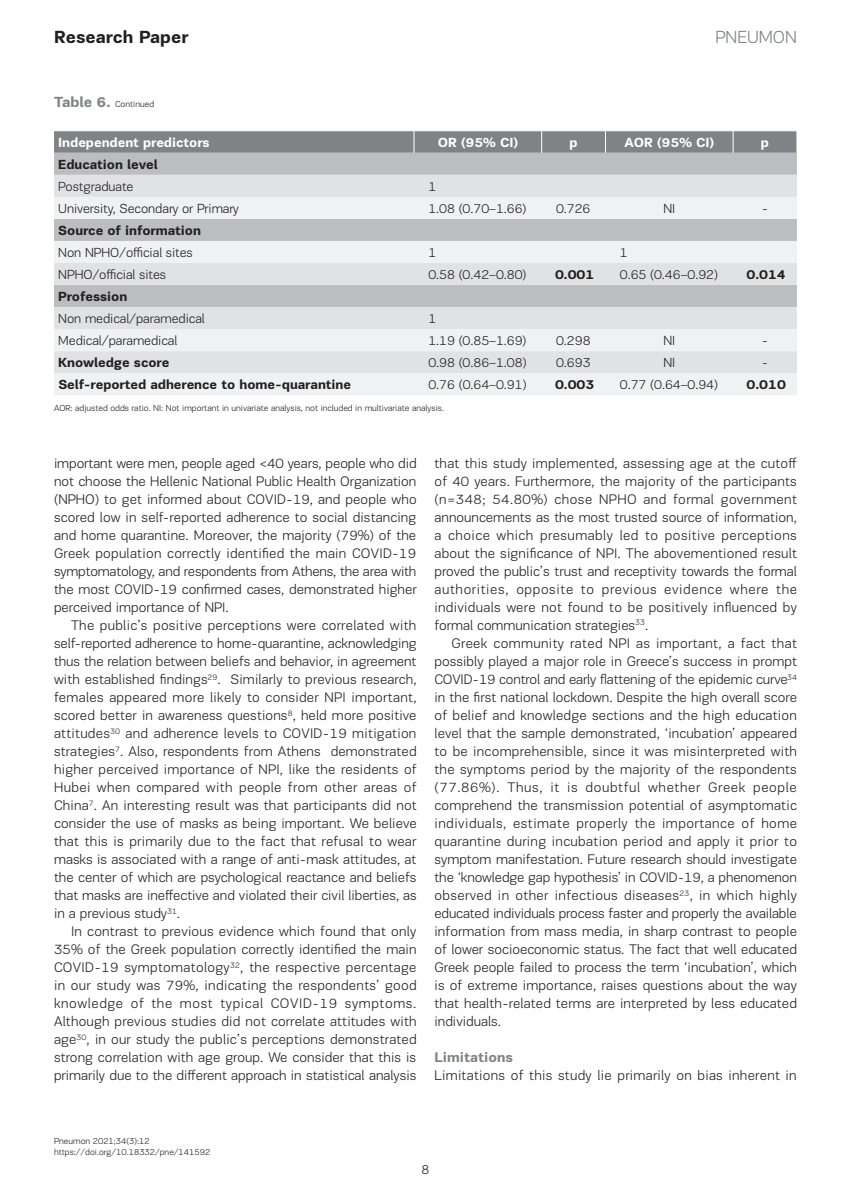
<style>
.page{position:relative;width:851px;height:1191px;background:#fff}
.page>*{position:absolute;margin:0;border:0;box-sizing:border-box;transform-origin:0 0}
.t1{font:700 18px "PF Encore Sans Pro";color:#231f20}
.t2{font:300 18px "PF Encore Sans Pro";color:#808285}
.t3{font:300 14.25px/18px "PF Encore Sans Pro";color:#231f20;text-align:justify}
.t4{font:300 14.25px "PF Encore Sans Pro";letter-spacing:.02em;color:#231f20}
.t5{font:700 14.25px "PF Encore Sans Pro";color:#808285}
.t6{font:300 13.5px "PF Encore Sans Pro";letter-spacing:-.005em;color:#231f20}
.t7{font:700 13.5px "PF Encore Sans Pro";letter-spacing:-.005em;color:#231f20}
.t8{font:700 13.5px "PF Encore Sans Pro";letter-spacing:-.005em;color:#fff}
.t9{font:300 9px/10.8px "PF Encore Sans Pro";color:#231f20}
.s1{font-weight:700;font-size:15px;color:#808285}
</style>
<div class="page">
<div style="left:54px;top:153px;width:742px;height:22px;background:#bcbdc0"></div>
<div style="left:54px;top:175px;width:742px;height:22px;background:#e1e2e4"></div>
<svg style="left:54px;top:197px;width:742px;height:198px"></svg>
<svg style="left:54px;top:131px;width:743px;height:22px;background:#838588"></svg>
<p class="t1" style="left:54px;top:26px;width:136px">Research Paper</p>
<p class="t2" style="left:715px;top:27px;width:83px">PNEUMON</p>
<p class="t9" style="left:54px;top:99px;width:102px"><span class="s1">Table 6.</span> Continued</p>
<p class="t8" style="left:58px;top:134px;width:153px">Independent predictors</p>
<p class="t8" style="left:437px;top:134px;width:82px">OR (95% CI)</p>
<p class="t8" style="left:569px;top:134px;width:10px">p</p>
<p class="t8" style="left:624px;top:134px;width:91px">AOR (95% CI)</p>
<p class="t8" style="left:760px;top:134px;width:10px">p</p>
<p class="t7" style="left:58px;top:156px;width:101px">Education level</p>
<p class="t6" style="left:58px;top:179px;width:77px">Postgraduate</p>
<p class="t6" style="left:428px;top:179px;width:9px">1</p>
<p class="t6" style="left:58px;top:201px;width:182px">University, Secondary or Primary</p>
<p class="t6" style="left:428px;top:201px;width:100px">1.08 (0.70–1.66)</p>
<p class="t6" style="left:556px;top:201px;width:36px">0.726</p>
<p class="t6" style="left:663px;top:201px;width:13px">NI</p>
<p class="t6" style="left:761px;top:201px;width:8px">-</p>
<p class="t7" style="left:58px;top:222px;width:144px">Source of information</p>
<p class="t6" style="left:58px;top:245px;width:136px">Non NPHO/official sites</p>
<p class="t6" style="left:428px;top:245px;width:9px">1</p>
<p class="t6" style="left:619px;top:245px;width:9px">1</p>
<p class="t6" style="left:58px;top:267px;width:109px">NPHO/official sites</p>
<p class="t6" style="left:428px;top:267px;width:100px">0.58 (0.42–0.80)</p>
<p class="t7" style="left:555px;top:266px;width:41px">0.001</p>
<p class="t6" style="left:619px;top:267px;width:100px">0.65 (0.46–0.92)</p>
<p class="t7" style="left:746px;top:266px;width:41px">0.014</p>
<p class="t7" style="left:58px;top:288px;width:71px">Profession</p>
<p class="t6" style="left:58px;top:311px;width:148px">Non medical/paramedical</p>
<p class="t6" style="left:428px;top:311px;width:9px">1</p>
<p class="t6" style="left:58px;top:333px;width:120px">Medical/paramedical</p>
<p class="t6" style="left:428px;top:333px;width:100px">1.19 (0.85–1.69)</p>
<p class="t6" style="left:556px;top:333px;width:36px">0.298</p>
<p class="t6" style="left:663px;top:333px;width:13px">NI</p>
<p class="t6" style="left:761px;top:333px;width:8px">-</p>
<p class="t7" style="left:58px;top:354px;width:113px">Knowledge score</p>
<p class="t6" style="left:428px;top:355px;width:100px">0.98 (0.86–1.08)</p>
<p class="t6" style="left:556px;top:355px;width:36px">0.693</p>
<p class="t6" style="left:663px;top:355px;width:13px">NI</p>
<p class="t6" style="left:761px;top:355px;width:8px">-</p>
<p class="t7" style="left:58px;top:376px;width:294px">Self-reported adherence to home-quarantine</p>
<p class="t6" style="left:428px;top:377px;width:100px">0.76 (0.64–0.91)</p>
<p class="t7" style="left:555px;top:376px;width:41px">0.003</p>
<p class="t6" style="left:619px;top:377px;width:100px">0.77 (0.64–0.94)</p>
<p class="t7" style="left:746px;top:376px;width:41px">0.010</p>
<p class="t9" style="left:54px;top:402px;width:391px">AOR: adjusted odds ratio. NI: Not important in univariate analysis, not included in multivariate analysis.</p>
<p class="t3" style="left:54px;top:454px;width:364px">important were men, people aged &lt;40 years, people who did not choose the Hellenic National Public Health Organization (NPHO) to get informed about COVID-19, and people who scored low in self-reported adherence to social distancing and home quarantine. Moreover, the majority (79%) of the Greek population correctly identified the main COVID-19 symptomatology, and respondents from Athens, the area with the most COVID-19 confirmed cases, demonstrated higher perceived importance of NPI.</p>
<p class="t3" style="left:54px;top:616px;width:364px;text-indent:17px">The public’s positive perceptions were correlated with self-reported adherence to home-quarantine, acknowledging thus the relation between beliefs and behavior, in agreement with established findings<sup>29</sup>. Similarly to previous research, females appeared more likely to consider NPI important, scored better in awareness questions<sup>8</sup>, held more positive attitudes<sup>30</sup> and adherence levels to COVID-19 mitigation strategies<sup>7</sup>. Also, respondents from Athens demonstrated higher perceived importance of NPI, like the residents of Hubei when compared with people from other areas of China<sup>7</sup>. An interesting result was that participants did not consider the use of masks as being important. We believe that this is primarily due to the fact that refusal to wear masks is associated with a range of anti-mask attitudes, at the center of which are psychological reactance and beliefs that masks are ineffective and violated their civil liberties, as in a previous study<sup>31</sup>.</p>
<p class="t3" style="left:54px;top:922px;width:364px;text-indent:17px">In contrast to previous evidence which found that only 35% of the Greek population correctly identified the main COVID-19 symptomatology<sup>32</sup>, the respective percentage in our study was 79%, indicating the respondents’ good knowledge of the most typical COVID-19 symptoms.<br>Although previous studies did not correlate attitudes with age<sup>30</sup>, in our study the public’s perceptions demonstrated strong correlation with age group. We consider that this is primarily due to the different approach in statistical analysis</p>
<p class="t3" style="left:434px;top:454px;width:364px">that this study implemented, assessing age at the cutoff of 40 years. Furthermore, the majority of the participants (n=348; 54.80%) chose NPHO and formal government announcements as the most trusted source of information, a choice which presumably led to positive perceptions about the significance of NPI. The abovementioned result proved the public’s trust and receptivity towards the formal authorities, opposite to previous evidence where the individuals were not found to be positively influenced by formal communication strategies<sup>33</sup>.</p>
<p class="t3" style="left:434px;top:634px;width:364px;text-indent:17px">Greek community rated NPI as important, a fact that possibly played a major role in Greece’s success in prompt COVID-19 control and early flattening of the epidemic curve<sup>34 </sup>in the first national lockdown. Despite the high overall score of belief and knowledge sections and the high education level that the sample demonstrated, ‘incubation’ appeared to be incomprehensible, since it was misinterpreted with the symptoms period by the majority of the respondents (77.86%). Thus, it is doubtful whether Greek people comprehend the transmission potential of asymptomatic individuals, estimate properly the importance of home quarantine during incubation period and apply it prior to symptom manifestation. Future research should investigate the ‘knowledge gap hypothesis’ in COVID-19, a phenomenon observed in other infectious diseases<sup>23</sup>, in which highly educated individuals process faster and properly the available information from mass media, in sharp contrast to people of lower socioeconomic status. The fact that well educated Greek people failed to process the term ‘incubation’, which is of extreme importance, raises questions about the way that health-related terms are interpreted by less educated individuals.</p>
<p class="t5" style="left:434px;top:1048px;width:80px">Limitations</p>
<p class="t4" style="left:434px;top:1067px;width:364px">Limitations of this study lie primarily on bias inherent in</p>
<p class="t9" style="left:54px;top:1135px;width:158px">Pneumon 2021;34(3):12 https://doi.org/10.18332/pne/141592</p>
<p class="t6" style="left:421px;top:1161px;width:9px">8</p>
</div>
